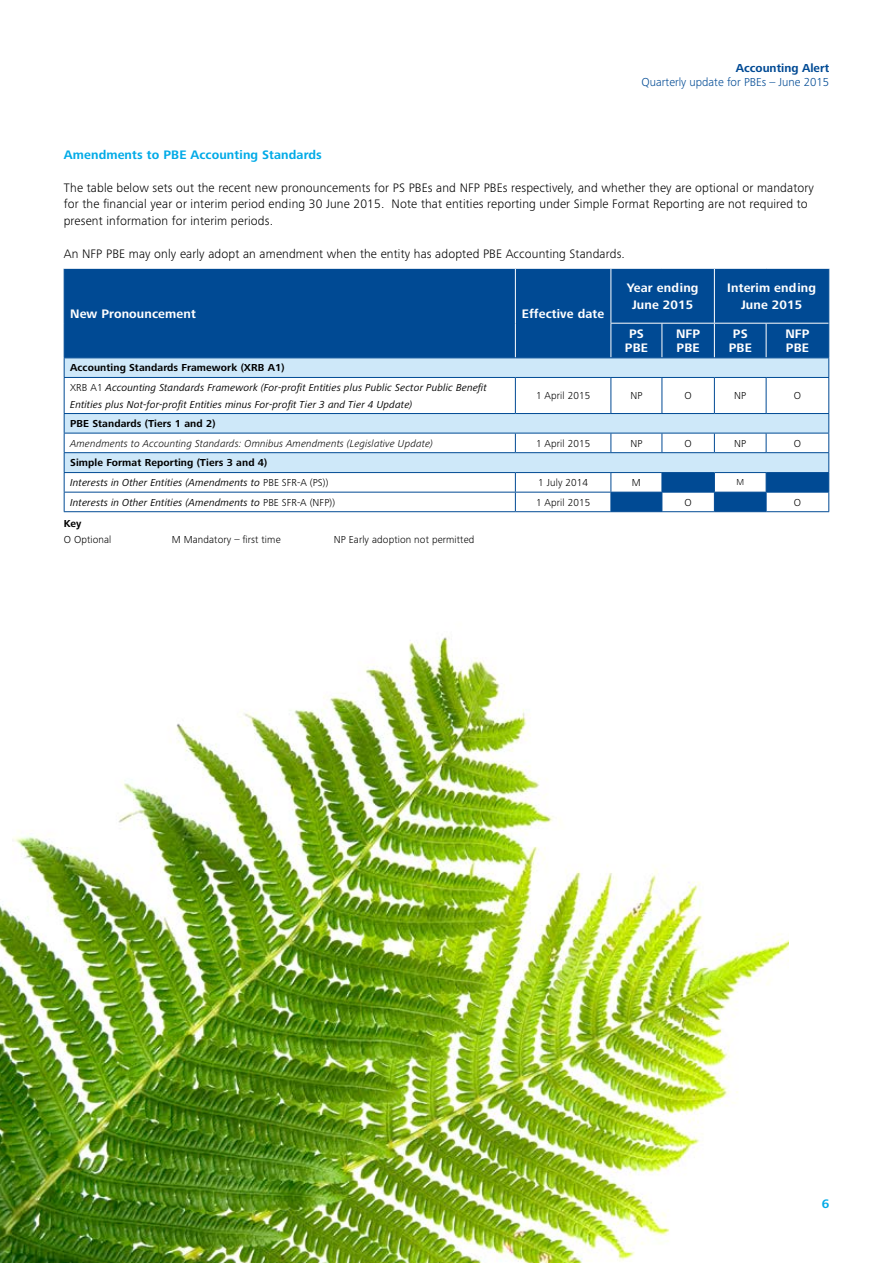
<style>
.page{position:relative;width:893px;height:1263px;background:#fff}
.page>*{position:absolute;margin:0;border:0;box-sizing:border-box;transform-origin:0 0}
.t1{font:300 12.75px/16.5px "Frutiger Next Pro";letter-spacing:.01em;color:#000}
.t2{font:700 12.75px/13.5px "Frutiger Next Pro";letter-spacing:.01em;color:#fff;text-align:center}
.t3{font:700 12.75px "Frutiger Next Pro";letter-spacing:.01em;color:#00aae7}
.t4{font:300 12px "Frutiger Next Pro";color:#004a94}
.t5{font:700 12px "Frutiger Next Pro";color:#004a94}
.t6{font:italic 10.5px/19.5px "Frutiger Next Pro";letter-spacing:.01em;color:#000}
.t7{font:300 10.5px "Frutiger Next Pro";letter-spacing:.01em;color:#000}
.t8{font:italic 300 10.5px "Frutiger Next Pro";letter-spacing:.01em;color:#000}
.t9{font:700 10.5px "Frutiger Next Pro";letter-spacing:.01em;color:#000}
.t10{font:300 9px "Frutiger Next Pro";color:#000}
.s1{font-weight:700;font-style:normal}
.s2{font-weight:300;font-style:normal}
</style>
<div class="page">
<svg style="left:65px;top:269px;width:763px;height:242px;fill:#004a94"></svg>
<svg style="left:65px;top:358px;width:763px;height:114px;fill:#cee8f9"></svg>
<hr style="left:64px;top:269px;width:1px;height:54px;background:#004a94">
<hr style="left:828px;top:269px;width:1px;height:54px;background:#004a94">
<hr style="left:64px;top:323px;width:1px;height:34px;background:#004a94">
<hr style="left:828px;top:323px;width:1px;height:34px;background:#004a94">
<hr style="left:515px;top:269px;width:1px;height:54px;background:#fff">
<hr style="left:610px;top:269px;width:1px;height:54px;background:#fff">
<hr style="left:714px;top:269px;width:1px;height:54px;background:#fff">
<hr style="left:515px;top:323px;width:1px;height:34px;background:#fff">
<hr style="left:610px;top:323px;width:52px;height:1px;background:#fff">
<hr style="left:610px;top:324px;width:1px;height:33px;background:#fff">
<hr style="left:662px;top:323px;width:52px;height:1px;background:#fff">
<hr style="left:662px;top:324px;width:1px;height:33px;background:#fff">
<hr style="left:714px;top:323px;width:52px;height:1px;background:#fff">
<hr style="left:714px;top:324px;width:1px;height:33px;background:#fff">
<hr style="left:766px;top:323px;width:62px;height:1px;background:#fff">
<hr style="left:766px;top:324px;width:1px;height:33px;background:#fff">
<hr style="left:64px;top:357px;width:451px;height:1px;background:#004a94">
<svg style="left:64px;top:358px;width:1px;height:19px"></svg>
<hr style="left:515px;top:357px;width:96px;height:1px;background:#004a94">
<hr style="left:611px;top:357px;width:51px;height:1px;background:#004a94">
<hr style="left:662px;top:357px;width:52px;height:1px;background:#004a94">
<hr style="left:714px;top:357px;width:52px;height:1px;background:#004a94">
<hr style="left:766px;top:357px;width:63px;height:1px;background:#004a94">
<svg style="left:828px;top:358px;width:1px;height:19px"></svg>
<hr style="left:64px;top:377px;width:451px;height:1px;background:#004a94">
<hr style="left:64px;top:378px;width:1px;height:35px;background:#004a94">
<hr style="left:515px;top:377px;width:96px;height:1px;background:#004a94">
<hr style="left:515px;top:378px;width:1px;height:35px;background:#004a94">
<hr style="left:611px;top:377px;width:51px;height:1px;background:#004a94">
<hr style="left:610px;top:378px;width:1px;height:35px;background:#004a94">
<hr style="left:662px;top:377px;width:52px;height:1px;background:#004a94">
<hr style="left:662px;top:378px;width:1px;height:35px;background:#004a94">
<hr style="left:714px;top:377px;width:52px;height:1px;background:#004a94">
<hr style="left:714px;top:378px;width:1px;height:35px;background:#004a94">
<hr style="left:766px;top:377px;width:63px;height:1px;background:#004a94">
<hr style="left:766px;top:378px;width:1px;height:35px;background:#004a94">
<hr style="left:828px;top:378px;width:1px;height:35px;background:#004a94">
<hr style="left:64px;top:413px;width:451px;height:1px;background:#004a94">
<hr style="left:515px;top:413px;width:96px;height:1px;background:#004a94">
<hr style="left:611px;top:413px;width:51px;height:1px;background:#004a94">
<hr style="left:662px;top:413px;width:52px;height:1px;background:#004a94">
<hr style="left:714px;top:413px;width:52px;height:1px;background:#004a94">
<hr style="left:766px;top:413px;width:63px;height:1px;background:#004a94">
<hr style="left:64px;top:433px;width:451px;height:1px;background:#004a94">
<hr style="left:515px;top:433px;width:96px;height:1px;background:#004a94">
<svg style="left:515px;top:433px;width:1px;height:19px"></svg>
<hr style="left:611px;top:433px;width:51px;height:1px;background:#004a94">
<svg style="left:610px;top:433px;width:1px;height:19px"></svg>
<hr style="left:662px;top:433px;width:52px;height:1px;background:#004a94">
<svg style="left:662px;top:433px;width:1px;height:19px"></svg>
<hr style="left:714px;top:433px;width:52px;height:1px;background:#004a94">
<svg style="left:714px;top:433px;width:1px;height:19px"></svg>
<hr style="left:766px;top:433px;width:63px;height:1px;background:#004a94">
<svg style="left:766px;top:433px;width:1px;height:19px"></svg>
<hr style="left:64px;top:452px;width:451px;height:1px;background:#004a94">
<hr style="left:515px;top:452px;width:96px;height:1px;background:#004a94">
<hr style="left:611px;top:452px;width:51px;height:1px;background:#004a94">
<hr style="left:662px;top:452px;width:52px;height:1px;background:#004a94">
<hr style="left:714px;top:452px;width:52px;height:1px;background:#004a94">
<hr style="left:766px;top:452px;width:63px;height:1px;background:#004a94">
<hr style="left:64px;top:472px;width:451px;height:1px;background:#004a94">
<hr style="left:515px;top:472px;width:96px;height:1px;background:#004a94">
<hr style="left:611px;top:472px;width:51px;height:1px;background:#004a94">
<hr style="left:662px;top:472px;width:52px;height:1px;background:#004a94">
<hr style="left:714px;top:472px;width:52px;height:1px;background:#004a94">
<hr style="left:766px;top:472px;width:63px;height:1px;background:#004a94">
<hr style="left:64px;top:492px;width:451px;height:1px;background:#004a94">
<svg style="left:64px;top:414px;width:1px;height:97px"></svg>
<hr style="left:515px;top:492px;width:96px;height:1px;background:#004a94">
<svg style="left:515px;top:473px;width:1px;height:38px"></svg>
<hr style="left:611px;top:492px;width:51px;height:1px;background:#004a94">
<svg style="left:610px;top:473px;width:1px;height:38px"></svg>
<hr style="left:662px;top:492px;width:52px;height:1px;background:#004a94">
<svg style="left:662px;top:473px;width:1px;height:38px"></svg>
<hr style="left:714px;top:492px;width:52px;height:1px;background:#004a94">
<svg style="left:714px;top:473px;width:1px;height:38px"></svg>
<hr style="left:766px;top:492px;width:63px;height:1px;background:#004a94">
<svg style="left:766px;top:473px;width:1px;height:38px"></svg>
<svg style="left:828px;top:414px;width:1px;height:97px"></svg>
<hr style="left:64px;top:511px;width:451px;height:1px;background:#004a94">
<hr style="left:515px;top:511px;width:96px;height:1px;background:#004a94">
<hr style="left:611px;top:511px;width:51px;height:1px;background:#004a94">
<hr style="left:662px;top:511px;width:52px;height:1px;background:#004a94">
<hr style="left:714px;top:511px;width:52px;height:1px;background:#004a94">
<hr style="left:766px;top:511px;width:63px;height:1px;background:#004a94">
<img style="left:0;top:637px;width:788px;height:626px">
<p class="t5" style="left:736px;top:62px;width:95px">Accounting Alert</p>
<p class="t4" style="left:641px;top:75px;width:189px">Quarterly update for PBEs – June 2015</p>
<p class="t3" style="left:64px;top:147px;width:259px">Amendments to PBE Accounting Standards</p>
<p class="t1" style="left:64px;top:179px;width:752px">The table below sets out the recent new pronouncements for PS PBEs and NFP PBEs respectively, and whether they are optional or mandatory for the financial year or interim period ending 30 June 2015. Note that entities reporting under Simple Format Reporting are not required to present information for interim periods.</p>
<p class="t1" style="left:64px;top:245px;width:563px">An NFP PBE may only early adopt an amendment when the entity has adopted PBE Accounting Standards.</p>
<p class="t2" style="left:70px;top:307px;width:127px">New Pronouncement</p>
<p class="t2" style="left:522px;top:307px;width:84px">Effective date</p>
<p class="t2" style="left:627px;top:280px;width:73px;line-height:16.5px">Year ending<br>June 2015</p>
<p class="t2" style="left:727px;top:280px;width:90px;line-height:16.5px">Interim ending<br>June 2015</p>
<p class="t2" style="left:625px;top:327px;width:25px">PS<br>PBE</p>
<p class="t2" style="left:676px;top:327px;width:26px;text-align:left">NFP<br>PBE</p>
<p class="t2" style="left:729px;top:327px;width:25px">PS<br>PBE</p>
<p class="t2" style="left:785px;top:327px;width:26px;text-align:left">NFP<br>PBE</p>
<p class="t6" style="left:70px;top:358px;width:418px"><span class="s1">Accounting Standards Framework (XRB A1)<br></span><span class="s2">XRB A1</span> Accounting Standards Framework (For-profit Entities plus Public Sector Public Benefit</p>
<p class="t6" style="left:70px;top:394px;width:344px">Entities plus Not-for-profit Entities minus For-profit Tier 3 and Tier 4 Update)</p>
<p class="t7" style="left:536px;top:390px;width:56px">1 April 2015</p>
<p class="t7" style="left:630px;top:390px;width:14px">NP</p>
<p class="t7" style="left:684px;top:390px;width:9px">O</p>
<p class="t7" style="left:734px;top:390px;width:14px">NP</p>
<p class="t7" style="left:794px;top:390px;width:9px">O</p>
<p class="t9" style="left:70px;top:418px;width:147px">PBE Standards (Tiers 1 and 2)</p>
<p class="t8" style="left:70px;top:437px;width:364px">Amendments to Accounting Standards: Omnibus Amendments (Legislative Update)</p>
<p class="t7" style="left:536px;top:437px;width:56px">1 April 2015</p>
<p class="t7" style="left:630px;top:437px;width:14px">NP</p>
<p class="t7" style="left:684px;top:437px;width:9px">O</p>
<p class="t7" style="left:734px;top:437px;width:14px">NP</p>
<p class="t7" style="left:794px;top:437px;width:9px">O</p>
<p class="t6" style="left:70px;top:453px;width:260px;line-height:20px"><span class="s1">Simple Format Reporting (Tiers 3 and 4)<br></span>Interests in Other Entities (Amendments to <span class="s2">PBE SFR-A (PS))</span></p>
<p class="t7" style="left:538px;top:477px;width:51px">1 July 2014</p>
<p class="t7" style="left:632px;top:477px;width:10px">M</p>
<p class="t10" style="left:736px;top:477px;width:9px">M</p>
<p class="t6" style="left:70px;top:492px;width:266px">Interests in Other Entities (Amendments to <span class="s2">PBE SFR-A (NFP))</span></p>
<p class="t7" style="left:536px;top:496px;width:56px">1 April 2015</p>
<p class="t7" style="left:684px;top:496px;width:9px">O</p>
<p class="t7" style="left:794px;top:496px;width:9px">O</p>
<p class="t9" style="left:64px;top:517px;width:19px">Key</p>
<p class="t7" style="left:64px;top:534px;width:49px">O Optional</p>
<p class="t7" style="left:172px;top:534px;width:110px">M Mandatory – first time</p>
<p class="t7" style="left:334px;top:534px;width:142px">NP Early adoption not permitted</p>
<p class="t3" style="left:822px;top:1197px;width:9px">6</p>
</div>
